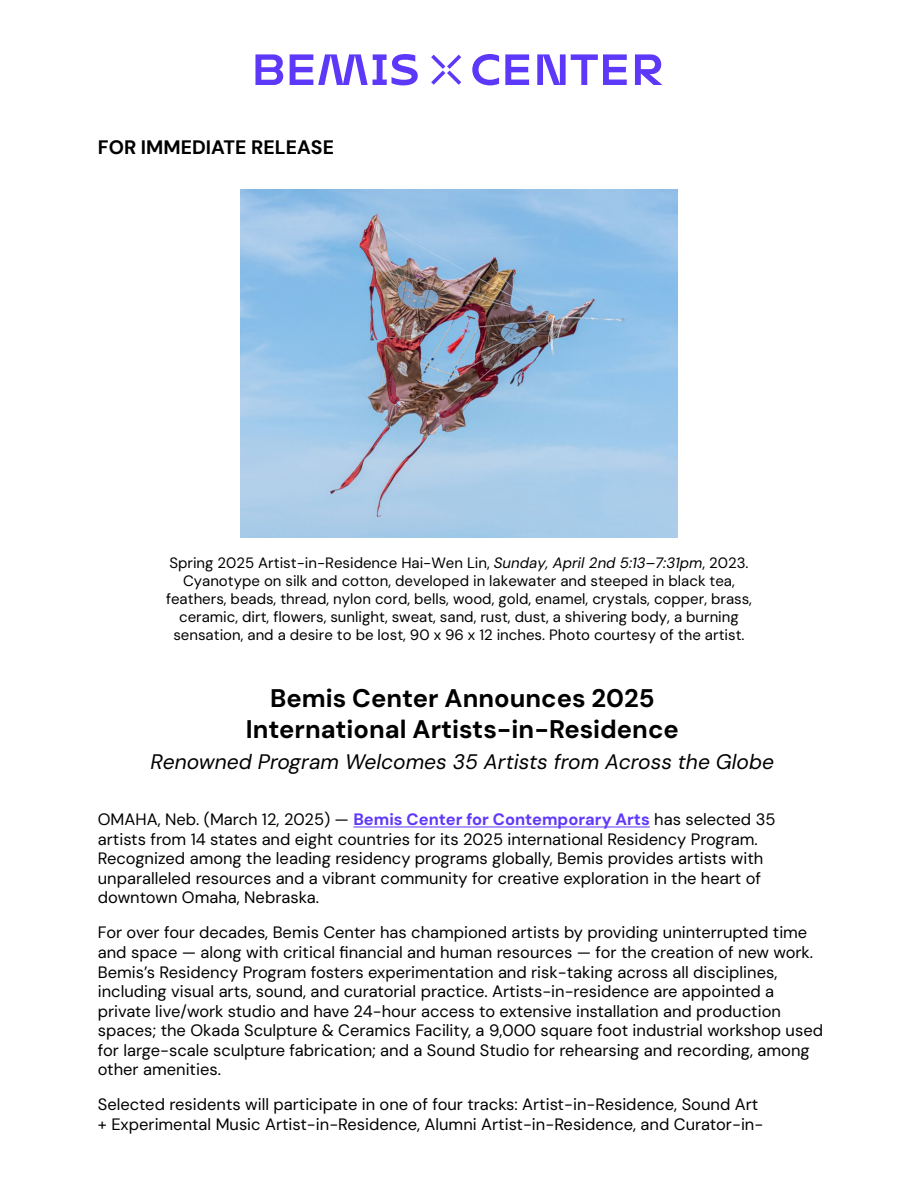
<style>
.page{position:relative;width:918px;height:1188px;background:#fff}
.page>*{position:absolute;margin:0;border:0;box-sizing:border-box;transform-origin:0 0}
.t1{font:700 25.5px/30.6px "DM Sans";color:#000;text-align:center}
.t2{font:italic 21px "DM Sans";color:#000}
.t3{font:700 19.5px "DM Sans";color:#000}
.t4{font:16.5px/19.5px "DM Sans";color:#000}
.t5{font:15px/18px "DM Sans";color:#000;text-align:center}
.s1{font-style:italic}
.s2{font-weight:700;color:#5f37fa}
</style>
<div class="page">
<svg style="left:290px;top:54px;width:128px;height:31px"></svg>
<svg style="left:255px;top:54px;width:28px;height:31px"></svg>
<svg style="left:472px;top:54px;width:27px;height:31px"></svg>
<svg style="left:537px;top:54px;width:90px;height:31px"></svg>
<svg style="left:635px;top:54px;width:28px;height:31px"></svg>
<svg style="left:505px;top:54px;width:24px;height:31px"></svg>
<svg style="left:431px;top:55px;width:30px;height:30px"></svg>
<hr style="left:353px;top:827px;width:297px;height:1px;background:#5f37fa">
<img style="left:241px;top:189px;width:436px;height:349px">
<p class="t3" style="left:98px;top:135px;width:238px">FOR IMMEDIATE RELEASE</p>
<p class="t5" style="left:166px;top:554px;width:587px">Spring 2025 Artist-in-Residence Hai-Wen Lin, <span class="s1">Sunday, April 2nd 5:13–7:31pm</span>, 2023.<br>Cyanotype on silk and cotton, developed in lakewater and steeped in black tea, feathers, beads, thread, nylon cord, bells, wood, gold, enamel, crystals, copper, brass, ceramic, dirt, flowers, sunlight, sweat, sand, rust, dust, a shivering body, a burning sensation, and a desire to be lost, 90 x 96 x 12 inches. Photo courtesy of the artist.</p>
<h1 class="t1" style="left:246px;top:683px;width:435px">Bemis Center Announces 2025<br>International Artists-in-Residence</h1>
<p class="t2" style="left:151px;top:748px;width:625px">Renowned Program Welcomes 35 Artists from Across the Globe</p>
<p class="t4" style="left:98px;top:810px;width:679px">OMAHA, Neb. (March 12, 2025) — <span class="s2">Bemis Center for Contemporary Arts</span> has selected 35 artists from 14 states and eight countries for its 2025 international Residency Program.<br>Recognized among the leading residency programs globally, Bemis provides artists with unparalleled resources and a vibrant community for creative exploration in the heart of downtown Omaha, Nebraska.</p>
<p class="t4" style="left:98px;top:923px;width:727px">For over four decades, Bemis Center has championed artists by providing uninterrupted time and space — along with critical financial and human resources — for the creation of new work.<br>Bemis’s Residency Program fosters experimentation and risk-taking across all disciplines, including visual arts, sound, and curatorial practice. Artists-in-residence are appointed a private live/work studio and have 24-hour access to extensive installation and production spaces; the Okada Sculpture &amp; Ceramics Facility, a 9,000 square foot industrial workshop used for large-scale sculpture fabrication; and a Sound Studio for rehearsing and recording, among other amenities.</p>
<p class="t4" style="left:98px;top:1095px;width:667px">Selected residents will participate in one of four tracks: Artist-in-Residence, Sound Art + Experimental Music Artist-in-Residence, Alumni Artist-in-Residence, and Curator-in-</p>
</div>
